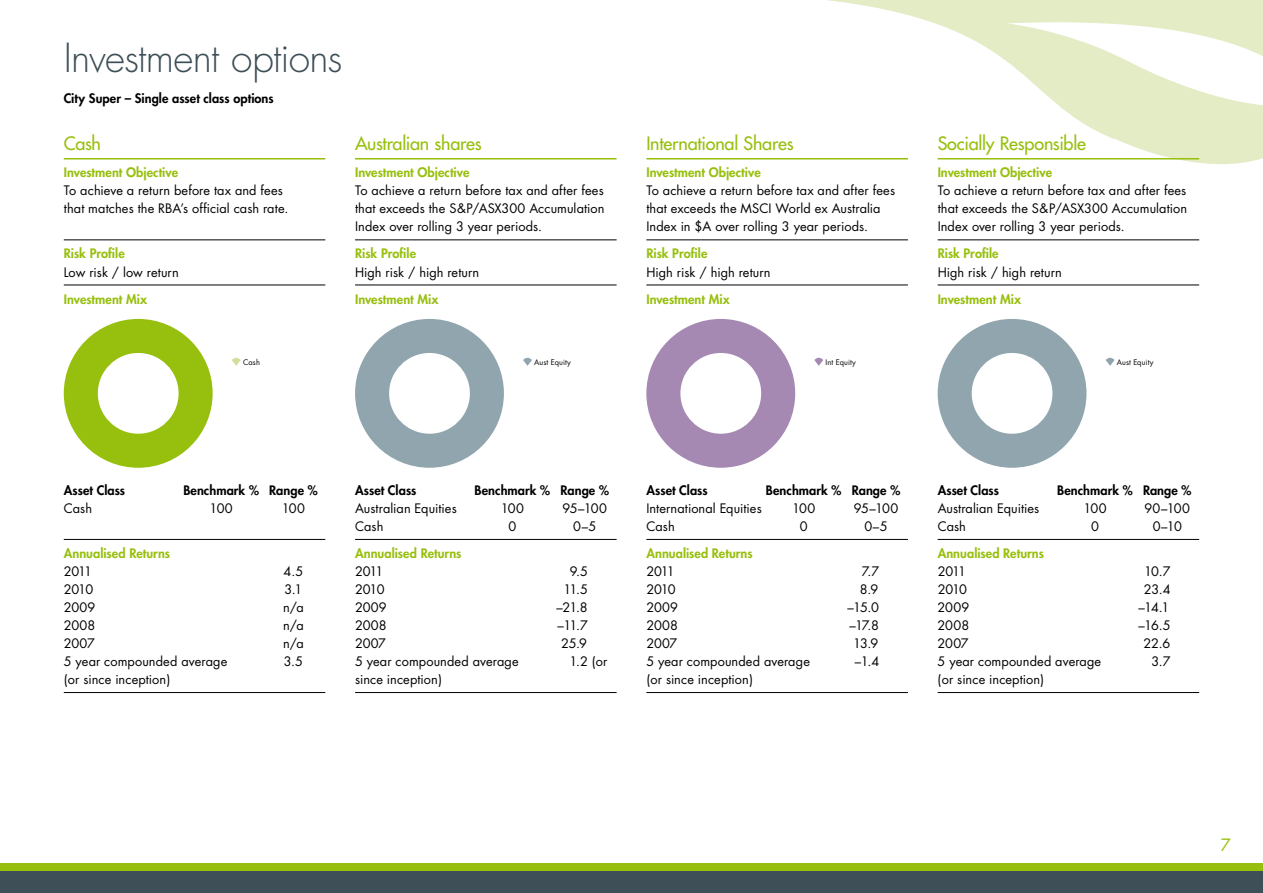
<style>
.page{position:relative;width:1263px;height:893px;background:#fff}
.page>*{position:absolute;margin:0;border:0;box-sizing:border-box;transform-origin:0 0}
.t1{font:300 39px "Futura";letter-spacing:-.02em;color:#3e4f57}
.t2{font:18px "Futura";letter-spacing:-.015em;color:#97bf0d}
.t3{font:16.5px "Futura";color:#97bf0d}
.t4{font:12.75px/18px "Futura";letter-spacing:.005em;color:#000}
.t5{font:800 12.75px "Futura";letter-spacing:.005em;color:#97bf0d}
.t6{font:800 12.75px "Futura";letter-spacing:.005em;color:#000}
.t7{font:7.5px "Futura";letter-spacing:.01em;color:#000}
</style>
<div class="page">
<svg style="left:793px;top:0;width:470px;height:694px"></svg>
<div style="left:0;top:863px;width:1263px;height:9px;background:#97bf0d"></div>
<div style="left:0;top:872px;width:1263px;height:21px;background:#3e4f57"></div>
<hr style="left:64px;top:240px;width:261px;height:1px;background:#000">
<hr style="left:355px;top:240px;width:262px;height:1px;background:#000">
<hr style="left:646px;top:240px;width:262px;height:1px;background:#000">
<hr style="left:938px;top:240px;width:261px;height:1px;background:#000">
<hr style="left:64px;top:285px;width:261px;height:1px;background:#000">
<hr style="left:355px;top:285px;width:262px;height:1px;background:#000">
<hr style="left:646px;top:285px;width:262px;height:1px;background:#000">
<hr style="left:938px;top:285px;width:261px;height:1px;background:#000">
<hr style="left:64px;top:539px;width:261px;height:1px;background:#000">
<hr style="left:355px;top:539px;width:262px;height:1px;background:#000">
<hr style="left:646px;top:539px;width:262px;height:1px;background:#000">
<hr style="left:938px;top:539px;width:261px;height:1px;background:#000">
<hr style="left:64px;top:692px;width:261px;height:1px;background:#000">
<hr style="left:355px;top:692px;width:262px;height:1px;background:#000">
<hr style="left:646px;top:692px;width:262px;height:1px;background:#000">
<hr style="left:938px;top:692px;width:261px;height:1px;background:#000">
<hr style="left:64px;top:158px;width:261px;height:1px;background:#97bf0d">
<hr style="left:355px;top:158px;width:262px;height:1px;background:#97bf0d">
<hr style="left:646px;top:158px;width:262px;height:1px;background:#97bf0d">
<hr style="left:938px;top:158px;width:261px;height:1px;background:#97bf0d">
<div style="left:64px;top:319px;width:149px;height:149px;background:#97bf0d;border-radius:74px"></div>
<div style="left:98px;top:353px;width:81px;height:81px;background:#fff;border-radius:50%"></div>
<svg style="left:232px;top:357px;width:9px;height:9px"></svg>
<div style="left:355px;top:319px;width:149px;height:149px;background:#90a5ad;border-radius:74px"></div>
<div style="left:389px;top:353px;width:81px;height:81px;background:#fff;border-radius:50%"></div>
<svg style="left:523px;top:357px;width:9px;height:9px"></svg>
<div style="left:646px;top:319px;width:149px;height:149px;background:#a689b2;border-radius:74px"></div>
<div style="left:680px;top:353px;width:81px;height:81px;background:#fff;border-radius:50%"></div>
<svg style="left:814px;top:357px;width:9px;height:9px"></svg>
<div style="left:938px;top:319px;width:148px;height:149px;background:#90a5ad;border-radius:74px"></div>
<div style="left:972px;top:353px;width:80px;height:81px;background:#fff;border-radius:50%"></div>
<svg style="left:1106px;top:357px;width:8px;height:9px"></svg>
<h1 class="t1" style="left:64px;top:34px;width:280px">Investment options</h1>
<p class="t6" style="left:64px;top:90px;width:211px">City Super – Single asset class options</p>
<h2 class="t2" style="left:64px;top:132px;width:39px">Cash</h2>
<h2 class="t2" style="left:355px;top:132px;width:128px">Australian shares</h2>
<h2 class="t2" style="left:646px;top:132px;width:149px">International Shares</h2>
<h2 class="t2" style="left:938px;top:132px;width:150px">Socially Responsible</h2>
<p class="t5" style="left:64px;top:165px;width:116px">Investment Objective</p>
<p class="t4" style="left:64px;top:182px;width:226px">To achieve a return before tax and fees that matches the RBA’s official cash rate.</p>
<p class="t5" style="left:355px;top:165px;width:116px">Investment Objective</p>
<p class="t4" style="left:355px;top:182px;width:251px;text-align:justify">To achieve a return before tax and after fees that exceeds the S&amp;P/ASX300 Accumulation Index over rolling 3 year periods.</p>
<p class="t5" style="left:646px;top:165px;width:116px">Investment Objective</p>
<p class="t4" style="left:646px;top:182px;width:250px">To achieve a return before tax and after fees that exceeds the MSCI World ex Australia<br>Index in $A over rolling 3 year periods.</p>
<p class="t5" style="left:938px;top:165px;width:116px">Investment Objective</p>
<p class="t4" style="left:938px;top:182px;width:251px;text-align:justify">To achieve a return before tax and after fees that exceeds the S&amp;P/ASX300 Accumulation Index over rolling 3 year periods.</p>
<p class="t5" style="left:64px;top:246px;width:62px">Risk Profile</p>
<p class="t4" style="left:64px;top:263px;width:116px">Low risk / low return</p>
<p class="t5" style="left:355px;top:246px;width:62px">Risk Profile</p>
<p class="t4" style="left:355px;top:263px;width:126px">High risk / high return</p>
<p class="t5" style="left:646px;top:246px;width:62px">Risk Profile</p>
<p class="t4" style="left:646px;top:263px;width:126px">High risk / high return</p>
<p class="t5" style="left:938px;top:246px;width:62px">Risk Profile</p>
<p class="t4" style="left:938px;top:263px;width:126px">High risk / high return</p>
<p class="t5" style="left:64px;top:291px;width:85px">Investment Mix</p>
<p class="t5" style="left:355px;top:291px;width:85px">Investment Mix</p>
<p class="t5" style="left:646px;top:291px;width:85px">Investment Mix</p>
<p class="t5" style="left:938px;top:291px;width:85px">Investment Mix</p>
<p class="t7" style="left:243px;top:358px;width:18px">Cash</p>
<p class="t7" style="left:534px;top:358px;width:38px">Aust Equity</p>
<p class="t7" style="left:826px;top:358px;width:32px">Int Equity</p>
<p class="t7" style="left:1117px;top:358px;width:38px">Aust Equity</p>
<p class="t6" style="left:64px;top:482px;width:63px">Asset Class</p>
<p class="t6" style="left:183px;top:482px;width:136px">Benchmark % Range %</p>
<p class="t4" style="left:64px;top:499px;width:30px">Cash</p>
<p class="t4" style="left:210px;top:499px;width:25px">100</p>
<p class="t4" style="left:282px;top:499px;width:25px">100</p>
<p class="t5" style="left:64px;top:545px;width:108px">Annualised Returns</p>
<p class="t4" style="left:64px;top:562px;width:30px">2011</p>
<p class="t4" style="left:284px;top:562px;width:21px">4.5</p>
<p class="t4" style="left:64px;top:580px;width:31px">2010</p>
<p class="t4" style="left:284px;top:580px;width:19px">3.1</p>
<p class="t4" style="left:64px;top:598px;width:33px">2009</p>
<p class="t4" style="left:283px;top:598px;width:22px">n/a</p>
<p class="t4" style="left:64px;top:616px;width:33px">2008</p>
<p class="t4" style="left:283px;top:616px;width:22px">n/a</p>
<p class="t4" style="left:64px;top:634px;width:33px">2007</p>
<p class="t4" style="left:283px;top:634px;width:22px">n/a</p>
<p class="t4" style="left:64px;top:652px;width:165px">5 year compounded average</p>
<p class="t4" style="left:284px;top:652px;width:21px">3.5</p>
<p class="t4" style="left:64px;top:670px;width:108px">(or since inception)</p>
<p class="t6" style="left:355px;top:482px;width:63px">Asset Class</p>
<p class="t6" style="left:475px;top:482px;width:136px">Benchmark % Range %</p>
<p class="t4" style="left:355px;top:499px;width:103px">Australian Equities</p>
<p class="t4" style="left:501px;top:499px;width:25px">100</p>
<p class="t4" style="left:562px;top:499px;width:46px">95–100</p>
<p class="t4" style="left:355px;top:517px;width:30px">Cash</p>
<p class="t4" style="left:508px;top:517px;width:9px">0</p>
<p class="t4" style="left:573px;top:517px;width:25px">0–5</p>
<p class="t5" style="left:355px;top:545px;width:108px">Annualised Returns</p>
<p class="t4" style="left:355px;top:562px;width:30px">2011</p>
<p class="t4" style="left:570px;top:562px;width:20px">9.5</p>
<p class="t4" style="left:355px;top:580px;width:31px">2010</p>
<p class="t4" style="left:563px;top:580px;width:26px">11.5</p>
<p class="t4" style="left:355px;top:598px;width:33px">2009</p>
<p class="t4" style="left:556px;top:598px;width:33px">–21.8</p>
<p class="t4" style="left:355px;top:616px;width:33px">2008</p>
<p class="t4" style="left:558px;top:616px;width:32px">–11.7</p>
<p class="t4" style="left:355px;top:635px;width:33px">2007</p>
<p class="t4" style="left:561px;top:635px;width:27px">25.9</p>
<p class="t4" style="left:355px;top:653px;width:165px">5 year compounded average</p>
<p class="t4" style="left:569px;top:653px;width:40px">1.2 (or</p>
<p class="t4" style="left:355px;top:671px;width:88px">since inception)</p>
<p class="t6" style="left:646px;top:482px;width:63px">Asset Class</p>
<p class="t6" style="left:766px;top:482px;width:136px">Benchmark % Range %</p>
<p class="t4" style="left:646px;top:499px;width:117px">International Equities</p>
<p class="t4" style="left:792px;top:499px;width:25px">100</p>
<p class="t4" style="left:854px;top:499px;width:46px">95–100</p>
<p class="t4" style="left:646px;top:517px;width:30px">Cash</p>
<p class="t4" style="left:800px;top:517px;width:9px">0</p>
<p class="t4" style="left:864px;top:517px;width:25px">0–5</p>
<p class="t5" style="left:646px;top:545px;width:108px">Annualised Returns</p>
<p class="t4" style="left:646px;top:563px;width:30px">2011</p>
<p class="t4" style="left:862px;top:563px;width:19px">7.7</p>
<p class="t4" style="left:646px;top:581px;width:31px">2010</p>
<p class="t4" style="left:860px;top:581px;width:20px">8.9</p>
<p class="t4" style="left:646px;top:599px;width:33px">2009</p>
<p class="t4" style="left:847px;top:599px;width:33px">–15.0</p>
<p class="t4" style="left:646px;top:617px;width:33px">2008</p>
<p class="t4" style="left:849px;top:617px;width:31px">–17.8</p>
<p class="t4" style="left:646px;top:635px;width:33px">2007</p>
<p class="t4" style="left:853px;top:635px;width:27px">13.9</p>
<p class="t4" style="left:646px;top:653px;width:165px">5 year compounded average</p>
<p class="t4" style="left:855px;top:653px;width:26px">–1.4</p>
<p class="t4" style="left:646px;top:671px;width:108px">(or since inception)</p>
<p class="t6" style="left:938px;top:482px;width:63px">Asset Class</p>
<p class="t6" style="left:1057px;top:482px;width:136px">Benchmark % Range %</p>
<p class="t4" style="left:938px;top:499px;width:103px">Australian Equities</p>
<p class="t4" style="left:1083px;top:499px;width:25px">100</p>
<p class="t4" style="left:1145px;top:499px;width:47px">90–100</p>
<p class="t4" style="left:938px;top:517px;width:30px">Cash</p>
<p class="t4" style="left:1091px;top:517px;width:9px">0</p>
<p class="t4" style="left:1153px;top:517px;width:31px">0–10</p>
<p class="t5" style="left:938px;top:545px;width:108px">Annualised Returns</p>
<p class="t4" style="left:938px;top:563px;width:30px">2011</p>
<p class="t4" style="left:1144px;top:563px;width:28px">10.7</p>
<p class="t4" style="left:938px;top:581px;width:31px">2010</p>
<p class="t4" style="left:1144px;top:581px;width:28px">23.4</p>
<p class="t4" style="left:938px;top:599px;width:33px">2009</p>
<p class="t4" style="left:1138px;top:599px;width:32px">–14.1</p>
<p class="t4" style="left:938px;top:617px;width:33px">2008</p>
<p class="t4" style="left:1138px;top:617px;width:34px">–16.5</p>
<p class="t4" style="left:938px;top:635px;width:33px">2007</p>
<p class="t4" style="left:1143px;top:635px;width:28px">22.6</p>
<p class="t4" style="left:938px;top:653px;width:165px">5 year compounded average</p>
<p class="t4" style="left:1151px;top:653px;width:21px">3.7</p>
<p class="t4" style="left:938px;top:671px;width:108px">(or since inception)</p>
<p class="t3" style="left:1221px;top:834px;width:12px">7</p>
</div>
